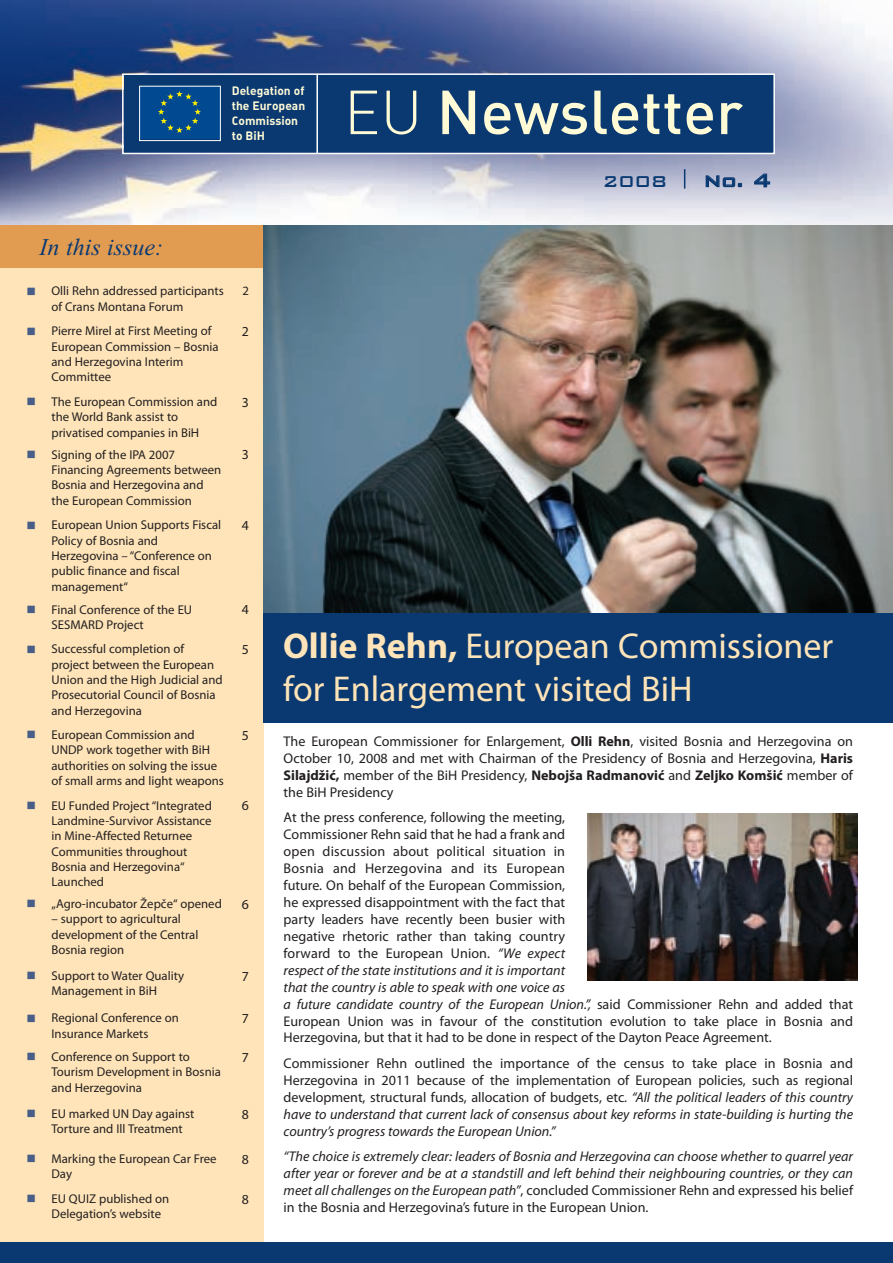
<style>
.page{position:relative;width:893px;height:1263px;background:#fff}
.page>*{position:absolute;margin:0;border:0;box-sizing:border-box;transform-origin:0 0}
.t1{font:61.05px "FDIN Medium";color:#fffbd6}
.t2{font:36px/43.2px "Myriad Pro";color:#fee4b8}
.t3{font:italic 24px "Times New Roman";color:#0a3971}
.t4{font:500 21px "Bank Gothic BT";color:#0a3971}
.t5{font:14.1px/17px "Myriad Pro";color:#231f20;text-align:justify}
.t6{font:italic 14.1px/17.1px "Myriad Pro";color:#231f20;text-align:justify}
.t7{font:13.8px "Myriad Pro";color:#231f20}
.t8{font:12.75px/15.3px "Myriad Pro";color:#231f20}
.t9{font:12px/15px "FDIN Bold Alternate";color:#fffbd6}
.s1{font-family:"FDIN Light"}
.s2{font-size:24px}
.s3{font-weight:700}
.s4{font-style:italic}
.s5{font-style:normal}
</style>
<div class="page">
<img style="left:0;top:0;width:893px;height:225px">
<div style="left:0;top:262px;width:264px;height:1001px;background:#fee4b8"></div>
<div style="left:0;top:225px;width:264px;height:42px;background:#e29c52"></div>
<div style="left:264px;top:600px;width:629px;height:123px;background:#0a3971"></div>
<svg style="left:684px;top:169px;width:1px;height:20px"></svg>
<div style="left:124px;top:75px;width:649px;height:78px;background:#0a3971"></div>
<div style="left:122px;top:73px;width:653px;height:81px;border:2px solid #fff"></div>
<div style="left:140px;top:86px;width:80px;height:53px;background:#014990"></div>
<svg style="left:158px;top:91px;width:43px;height:42px"></svg>
<div style="left:139px;top:86px;width:82px;height:55px;border:1px solid #fff"></div>
<hr style="left:316px;top:74px;width:2px;height:79px;background:#fff">
<div style="left:0;top:1242px;width:893px;height:21px;background:#0a3971"></div>
<img style="left:264px;top:225px;width:629px;height:387px">
<img style="left:588px;top:813px;width:269px;height:167px">
<p class="t9" style="left:232px;top:82px;width:75px">Delegation of the European<br>Commission to BiH</p>
<h1 class="t1" style="left:344px;top:73px;width:401px"><span class="s1">EU</span> Newsletter</h1>
<h3 class="t3" style="left:39px;top:232px;width:125px">In this issue:</h3>
<p class="t8" style="left:51px;top:284px;width:174px">Olli Rehn addressed participants of Crans Montana Forum</p>
<p class="t8" style="left:242px;top:284px;width:8px">2</p>
<p class="t8" style="left:51px;top:324px;width:169px">Pierre Mirel at First Meeting of<br>European Commission – Bosnia and Herzegovina Interim<br>Committee</p>
<p class="t7" style="left:242px;top:326px;width:9px">2</p>
<p class="t8" style="left:51px;top:395px;width:167px">The European Commission and the World Bank assist to privatised companies in BiH</p>
<p class="t7" style="left:242px;top:397px;width:9px">3</p>
<p class="t8" style="left:51px;top:448px;width:171px">Signing of the IPA 2007<br>Financing Agreements between<br>Bosnia and Herzegovina and the European Commission</p>
<p class="t7" style="left:242px;top:450px;width:9px">3</p>
<p class="t8" style="left:51px;top:518px;width:171px">European Union Supports Fiscal<br>Policy of Bosnia and<br>Herzegovina – “Conference on public finance and fiscal management“</p>
<p class="t7" style="left:242px;top:520px;width:9px">4</p>
<p class="t8" style="left:51px;top:603px;width:142px">Final Conference of the EU<br>SESMARD Project</p>
<p class="t7" style="left:242px;top:604px;width:9px">4</p>
<p class="t8" style="left:51px;top:642px;width:173px">Successful completion of project between the European<br>Union and the High Judicial and<br>Prosecutorial Council of Bosnia and Herzegovina</p>
<p class="t7" style="left:242px;top:644px;width:9px">5</p>
<p class="t8" style="left:51px;top:728px;width:174px">European Commission and<br>UNDP work together with BiH authorities on solving the issue of small arms and light weapons</p>
<p class="t7" style="left:242px;top:730px;width:9px">5</p>
<p class="t8" style="left:51px;top:799px;width:162px">EU Funded Project “Integrated<br>Landmine-Survivor Assistance in Mine-Affected Returnee<br>Communities throughout<br>Bosnia and Herzegovina“<br>Launched</p>
<p class="t7" style="left:242px;top:801px;width:9px">6</p>
<p class="t8" style="left:51px;top:897px;width:172px">„Agro-incubator Žepče“ opened</p>
<p class="t8" style="left:51px;top:912px;width:148px">– support to agricultural development of the Central<br>Bosnia region</p>
<p class="t7" style="left:242px;top:899px;width:9px">6</p>
<p class="t8" style="left:51px;top:969px;width:134px">Support to Water Quality<br>Management in BiH</p>
<p class="t7" style="left:242px;top:971px;width:9px">7</p>
<p class="t8" style="left:51px;top:1011px;width:129px">Regional Conference on<br>Insurance Markets</p>
<p class="t7" style="left:242px;top:1013px;width:9px">7</p>
<p class="t8" style="left:51px;top:1050px;width:171px">Conference on Support to<br>Tourism Development in Bosnia and Herzegovina</p>
<p class="t7" style="left:242px;top:1052px;width:9px">7</p>
<p class="t8" style="left:51px;top:1107px;width:144px">EU marked UN Day against<br>Torture and Ill Treatment</p>
<p class="t7" style="left:242px;top:1109px;width:9px">8</p>
<p class="t8" style="left:51px;top:1152px;width:167px">Marking the European Car Free<br>Day</p>
<p class="t7" style="left:242px;top:1154px;width:9px">8</p>
<p class="t8" style="left:51px;top:1192px;width:119px">EU QUIZ published on<br>Delegation’s website</p>
<p class="t7" style="left:242px;top:1194px;width:9px">8</p>
<h3 class="t4" style="left:602px;top:167px;width:66px">2008</h3>
<h3 class="t4" style="left:703px;top:167px;width:69px">No. <span class="s2">4</span></h3>
<h2 class="t2" style="left:283px;top:627px;width:552px"><span class="s3">Ollie Rehn,</span> European Commissioner for Enlargement visited BiH</h2>
<p class="t5" style="left:284px;top:734px;width:571px">The European Commissioner for Enlargement, <span class="s3">Olli Rehn</span>, visited Bosnia and Herzegovina on October 10, 2008 and met with Chairman of the Presidency of Bosnia and Herzegovina, <span class="s3">Haris Silajdžić,</span> member of the BiH Presidency, <span class="s3">Nebojša Radmanović</span> and <span class="s3">Zeljko Komšić</span> member of the BiH Presidency</p>
<p class="t5" style="left:284px;top:810px;width:571px;text-align:left">At the press conference, following the meeting,<br>Commissioner Rehn said that he had a frank and<br>open discussion about political situation in<br>Bosnia and Herzegovina and its European<br>future. On behalf of the European Commission,<br>he expressed disappointment with the fact that<br>party leaders have recently been busier with<br>negative rhetoric rather than taking country<br>forward to the European Union. <span class="s4">“We expect<br>respect of the state institutions and it is important<br>that the country is able to speak with one voice as<br>a future candidate country of the European Union.”,</span> said Commissioner Rehn and added that European Union was in favour of the constitution evolution to take place in Bosnia and Herzegovina, but that it had to be done in respect of the Dayton Peace Agreement.</p>
<p class="t5" style="left:284px;top:1056px;width:571px">Commissioner Rehn outlined the importance of the census to take place in Bosnia and Herzegovina in 2011 because of the implementation of European policies, such as regional development, structural funds, allocation of budgets, etc. <span class="s4">“All the political leaders of this country have to understand that current lack of consensus about key reforms in state-building is hurting the country’s progress towards the European Union.”</span></p>
<p class="t6" style="left:284px;top:1149px;width:571px">“The choice is extremely clear: leaders of Bosnia and Herzegovina can choose whether to quarrel year after year or forever and be at a standstill and left behind their neighbouring countries, or they can meet all challenges on the European path”<span class="s5">, concluded Commissioner Rehn and expressed his belief in the Bosnia and Herzegovina’s future in the European Union.</span></p>
</div>
